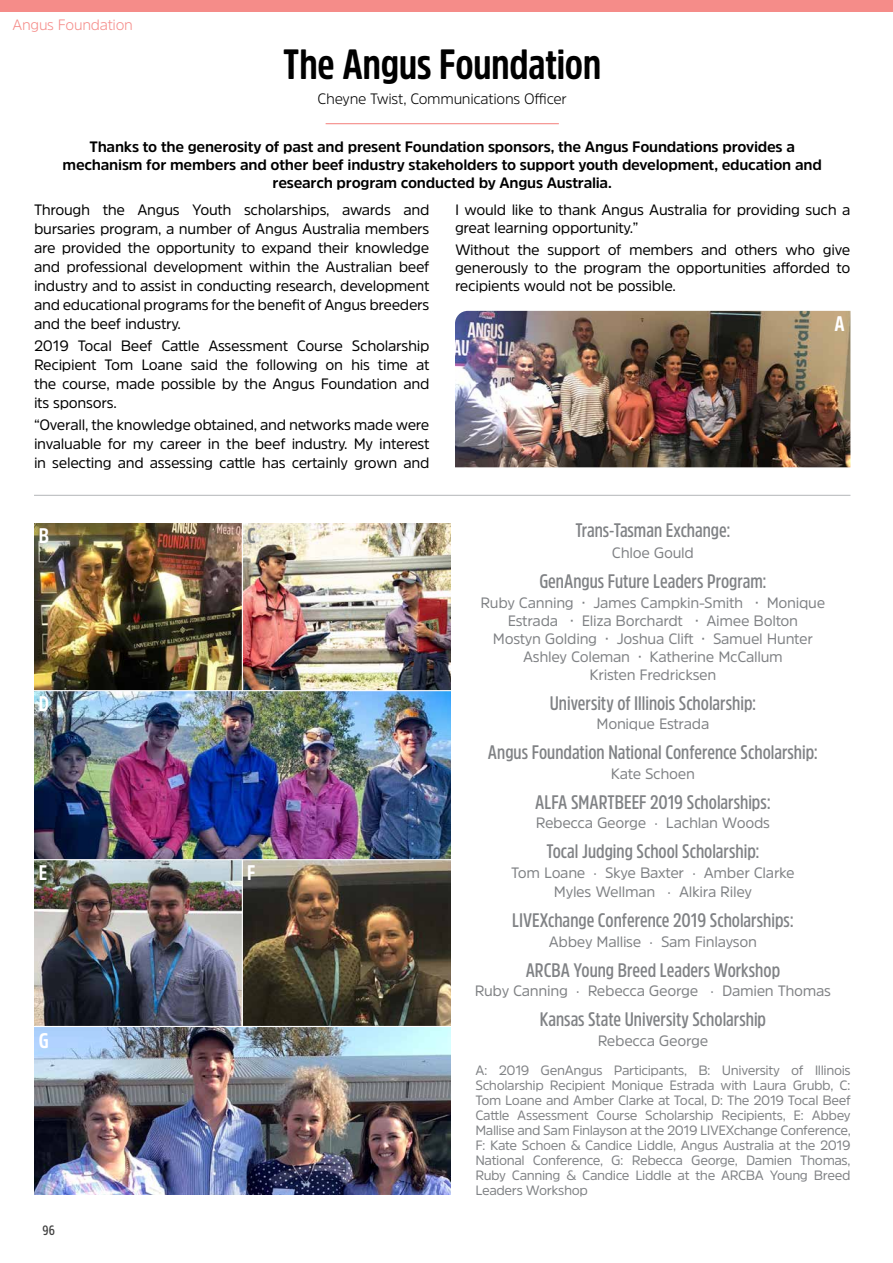
<style>
.page{position:relative;width:893px;height:1263px;background:#fff}
.page>*{position:absolute;margin:0;border:0;box-sizing:border-box;transform-origin:0 0}
.t1{font:700 42px "Amsi Pro Cond";color:#000}
.t2{font:700 21px "Amsi Pro Cond";color:#fff}
.t3{font:700 21px "Amsi Pro Cond";color:#808285}
.t4{font:600 19.5px "Amsi Pro Cond";color:#808285}
.t5{font:15px/19px "Amsi Pro";letter-spacing:-.02em;color:#000;text-align:justify}
.t6{font:15px/18px "Amsi Pro";letter-spacing:-.02em;color:#808285;text-align:center}
.t7{font:700 15px/18px "Amsi Pro";letter-spacing:-.015em;color:#000;text-align:center}
.t8{font:300 15px "Amsi Pro";letter-spacing:-.02em;color:#000}
.t9{font:300 15px "Amsi Pro";letter-spacing:-.02em;color:#f58c89}
.t10{font:13.5px/15px "Amsi Pro";letter-spacing:-.03em;color:#808285;text-align:justify}
.t11{font:600 13.5px "Amsi Pro Cond";color:#000}
.s1{font-family:"Amsi Pro Cond";font-weight:700}
</style>
<div class="page">
<div style="left:0;top:0;width:893px;height:12px;background:#f58c89"></div>
<hr style="left:326px;top:123px;width:233px;height:1px;background:#f58c89">
<img style="left:455px;top:311px;width:395px;height:156px">
<hr style="left:34px;top:495px;width:816px;height:1px;background:#bcbec0">
<img style="left:34px;top:523px;width:417px;height:672px">
<hr style="left:242px;top:522px;width:1px;height:169px;background:#fff">
<hr style="left:242px;top:860px;width:1px;height:167px;background:#fff">
<hr style="left:32px;top:690px;width:423px;height:1px;background:#fff">
<hr style="left:31px;top:859px;width:422px;height:1px;background:#fff">
<hr style="left:33px;top:1026px;width:422px;height:1px;background:#fff">
<p class="t9" style="left:13px;top:14px;width:122px">Angus Foundation</p>
<h1 class="t1" style="left:283px;top:35px;width:319px">The Angus Foundation</h1>
<p class="t8" style="left:318px;top:88px;width:251px">Cheyne Twist, Communications Officer</p>
<p class="t7" style="left:63px;top:137px;width:761px">Thanks to the generosity of past and present Foundation sponsors, the Angus Foundations provides a mechanism for members and other beef industry stakeholders to support youth development, education and research program conducted by Angus Australia.</p>
<p class="t5" style="left:34px;top:199px;width:397px">Through the Angus Youth scholarships, awards and bursaries program, a number of Angus Australia members are provided the opportunity to expand their knowledge and professional development within the Australian beef industry and to assist in conducting research, development and educational programs for the benefit of Angus breeders and the beef industry.</p>
<p class="t5" style="left:34px;top:336px;width:397px">2019 Tocal Beef Cattle Assessment Course Scholarship Recipient Tom Loane said the following on his time at the course, made possible by the Angus Foundation and its sponsors.</p>
<p class="t5" style="left:34px;top:415px;width:397px">“Overall, the knowledge obtained, and networks made were invaluable for my career in the beef industry. My interest in selecting and assessing cattle has certainly grown and</p>
<p class="t5" style="left:455px;top:200px;width:397px;line-height:18px">I would like to thank Angus Australia for providing such a great learning opportunity.”</p>
<p class="t5" style="left:455px;top:241px;width:397px;line-height:18px">Without the support of members and others who give generously to the program the opportunities afforded to recipients would not be possible.</p>
<h2 class="t2" style="left:835px;top:309px;width:12px">A</h2>
<h2 class="t2" style="left:39px;top:521px;width:12px">B</h2>
<h2 class="t2" style="left:39px;top:690px;width:12px">D</h2>
<h2 class="t2" style="left:39px;top:858px;width:10px">E</h2>
<h2 class="t2" style="left:39px;top:1026px;width:12px">G</h2>
<p class="t11" style="left:43px;top:1221px;width:14px">96</p>
<h2 class="t3" style="left:247px;top:521px;width:10px">C</h2>
<h2 class="t2" style="left:247px;top:858px;width:10px">F</h2>
<h3 class="t4" style="left:575px;top:517px;width:157px">Trans-Tasman Exchange:</h3>
<p class="t6" style="left:612px;top:543px;width:84px">Chloe Gould</p>
<h3 class="t4" style="left:539px;top:568px;width:229px">GenAngus Future Leaders Program:</h3>
<p class="t6" style="left:481px;top:593px;width:346px">Ruby Canning <span class="s1">·</span> James Campkin-Smith <span class="s1">·</span> Monique Estrada <span class="s1">·</span> Eliza Borchardt <span class="s1">·</span> Aimee Bolton<br>Mostyn Golding <span class="s1">·</span> Joshua Clift <span class="s1">·</span> Samuel Hunter Ashley Coleman <span class="s1">·</span> Katherine McCallum<br>Kristen Fredricksen</p>
<h3 class="t4" style="left:550px;top:689px;width:208px">University of Illinois Scholarship:</h3>
<p class="t6" style="left:596px;top:714px;width:114px">Monique Estrada</p>
<h3 class="t4" style="left:488px;top:739px;width:332px">Angus Foundation National Conference Scholarship:</h3>
<p class="t6" style="left:611px;top:764px;width:86px">Kate Schoen</p>
<h3 class="t4" style="left:535px;top:788px;width:237px">ALFA SMARTBEEF 2019 Scholarships:</h3>
<p class="t6" style="left:536px;top:813px;width:236px">Rebecca George · Lachlan Woods</p>
<h3 class="t4" style="left:546px;top:838px;width:215px">Tocal Judging School Scholarship:</h3>
<p class="t6" style="left:511px;top:862px;width:285px;line-height:19.5px">Tom Loane · Skye Baxter · Amber Clarke<br>Myles Wellman · Alkira Riley</p>
<h3 class="t4" style="left:512px;top:907px;width:283px">LIVEXchange Conference 2019 Scholarships:</h3>
<p class="t6" style="left:549px;top:932px;width:210px">Abbey Mallise · Sam Finlayson</p>
<h3 class="t4" style="left:526px;top:956px;width:256px">ARCBA Young Breed Leaders Workshop</h3>
<p class="t6" style="left:475px;top:981px;width:358px">Ruby Canning · Rebecca George · Damien Thomas</p>
<h3 class="t4" style="left:540px;top:1006px;width:228px">Kansas State University Scholarship</h3>
<p class="t6" style="left:598px;top:1031px;width:112px">Rebecca George</p>
<p class="t10" style="left:475px;top:1062px;width:377px">A: 2019 GenAngus Participants, B: University of Illinois Scholarship Recipient Monique Estrada with Laura Grubb, C:<br>Tom Loane and Amber Clarke at Tocal, D: The 2019 Tocal Beef Cattle Assessment Course Scholarship Recipients, E: Abbey Mallise and Sam Finlayson at the 2019 LIVEXchange Conference, F: Kate Schoen &amp; Candice Liddle, Angus Australia at the 2019<br>National Conference, G: Rebecca George, Damien Thomas, Ruby Canning &amp; Candice Liddle at the ARCBA Young Breed Leaders Workshop</p>
</div>
